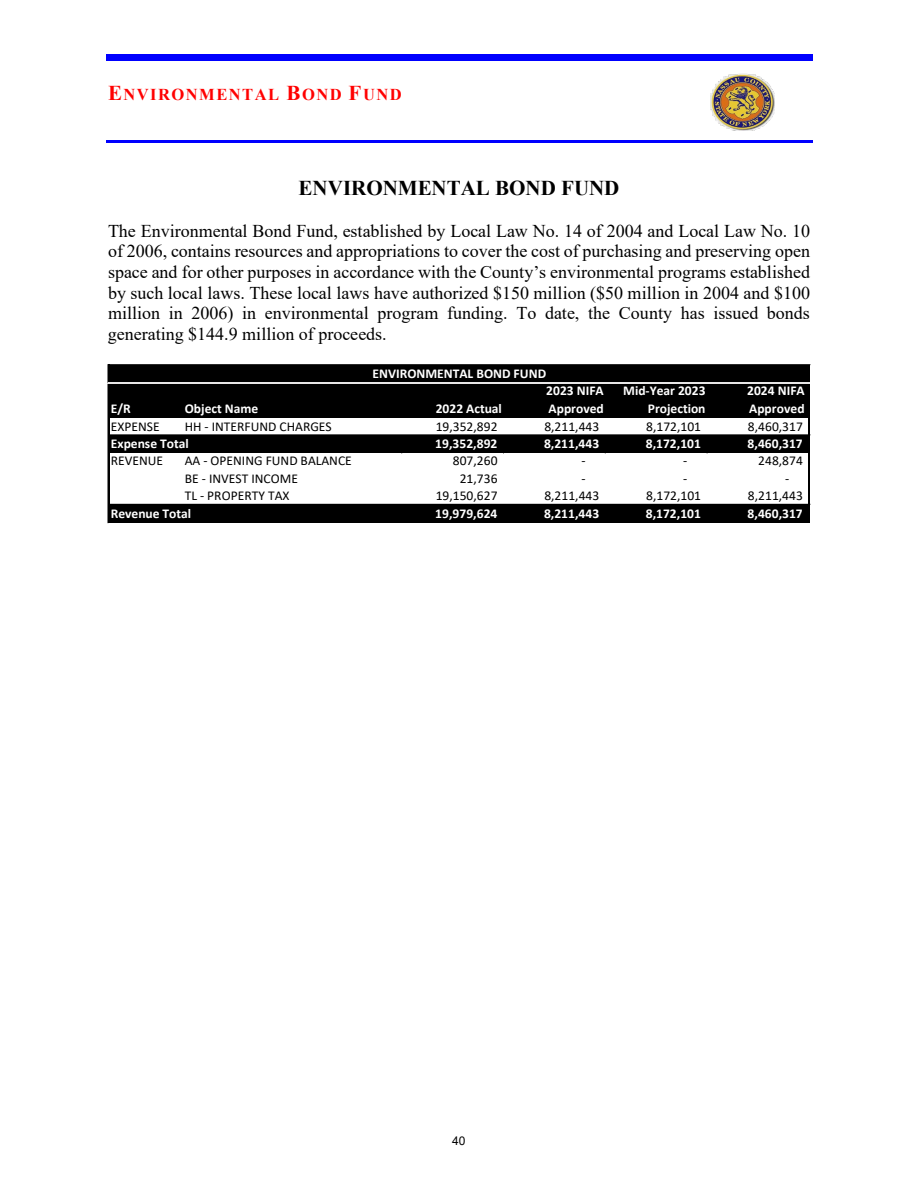
<style>
.page{position:relative;width:918px;height:1188px;background:#fff}
.page>*{position:absolute;margin:0;border:0;box-sizing:border-box;transform-origin:0 0}
.t1{font:700 21px "Times New Roman";letter-spacing:-.005em;color:#000}
.t2{font:18px/20.7px "Times New Roman";color:#000;text-align:justify}
.t3{font:700 16.5px "Times New Roman";letter-spacing:.09em;color:#f00}
.t4{font:13.5px "Calibri";color:#000}
.t5{font:700 13.5px/17.5px "Calibri";color:#fff}
.t6{font:700 13.5px "Calibri";color:#fff}
.t7{font:12px "Arial";color:#000}
.s1{font-size:21px}
.s2{font-style:inherit}
</style>
<div class="page">
<img style="left:711px;top:73px;width:64px;height:57px">
<div style="left:106px;top:54px;width:706px;height:5px;background:#00f"></div>
<hr style="left:106px;top:60px;width:706px;height:1px;background:#00f">
<hr style="left:106px;top:141px;width:706px;height:2px;background:#00f">
<div style="left:109px;top:366px;width:701px;height:52px;background:#000"></div>
<div style="left:109px;top:435px;width:701px;height:18px;background:#000"></div>
<div style="left:109px;top:505px;width:701px;height:17px;background:#000"></div>
<svg style="left:108px;top:365px;width:1px;height:17px"></svg>
<hr style="left:108px;top:384px;width:1px;height:139px;background:#000">
<hr style="left:809px;top:384px;width:1px;height:138px;background:#000">
<hr style="left:109px;top:364px;width:701px;height:1px;background:#000">
<hr style="left:109px;top:365px;width:701px;height:1px;background:#000">
<hr style="left:108px;top:382px;width:702px;height:2px;background:#e7e6e6">
<hr style="left:109px;top:504px;width:701px;height:1px;background:#000">
<hr style="left:109px;top:522px;width:74px;height:1px;background:#000">
<p class="t3" style="left:108px;top:82px;width:295px"><span class="s1">E</span>NVIRONMENTAL <span class="s1">B</span>OND <span class="s1">F</span>UND</p>
<h1 class="t1" style="left:299px;top:172px;width:322px">ENVIRONMENTAL BOND FUND</h1>
<p class="t2" style="left:108px;top:220px;width:704px">The Environmental Bond Fund, established by Local Law No. 14 of 2004 and Local Law No. 10 of 2006, contains resources and appropriations to cover the cost of purchasing and preserving open space and for other purposes in accordance with the County’s environmental programs established by such local laws. These local laws have authorized $150 million ($50 million in 2004 and $100 million in 2006) in environmental program funding. To date, the County has issued bonds generating $144.9 million of proceeds.</p>
<p class="t5" style="left:373px;top:364px;width:175px">ENVIRONMENTAL BOND FUND</p>
<p class="t5" style="left:111px;top:400px;width:22px">E/R</p>
<p class="t5" style="left:185px;top:400px;width:75px">Object Name</p>
<p class="t5" style="left:436px;top:399px;width:68px">2022 Actual</p>
<p class="t5" style="left:546px;top:382px;width:59px">2023 NIFA<br>Approved</p>
<p class="t5" style="left:623px;top:382px;width:84px;text-align:right">Mid-Year 2023<br>Projection</p>
<p class="t6" style="left:747px;top:381px;width:59px">2024 NIFA</p>
<p class="t6" style="left:749px;top:399px;width:57px">Approv<span class="s2">ed</span></p>
<p class="t4" style="left:111px;top:417px;width:50px">EXPENSE</p>
<p class="t4" style="left:185px;top:417px;width:148px">HH - INTERFUND CHARGES</p>
<p class="t4" style="left:436px;top:417px;width:63px">19,352,892</p>
<p class="t4" style="left:544px;top:417px;width:56px">8,211,443</p>
<p class="t4" style="left:646px;top:417px;width:56px">8,172,101</p>
<p class="t4" style="left:748px;top:417px;width:56px">8,460,317</p>
<p class="t5" style="left:111px;top:435px;width:79px">Expense Total</p>
<p class="t5" style="left:435px;top:435px;width:64px">19,352,892</p>
<p class="t5" style="left:544px;top:435px;width:57px">8,211,443</p>
<p class="t5" style="left:646px;top:435px;width:57px">8,172,101</p>
<p class="t5" style="left:748px;top:435px;width:57px">8,460,317</p>
<p class="t4" style="left:111px;top:452px;width:54px">REVENUE</p>
<p class="t4" style="left:185px;top:452px;width:169px">AA - OPENING FUND BALANCE</p>
<p class="t4" style="left:453px;top:452px;width:46px">807,260</p>
<p class="t4" style="left:581px;top:452px;width:6px">-</p>
<p class="t4" style="left:683px;top:452px;width:6px">-</p>
<p class="t4" style="left:758px;top:452px;width:46px">248,874</p>
<p class="t4" style="left:185px;top:469px;width:115px">BE - INVEST INCOME</p>
<p class="t4" style="left:460px;top:469px;width:39px">21,736</p>
<p class="t4" style="left:581px;top:469px;width:6px">-</p>
<p class="t4" style="left:683px;top:469px;width:6px">-</p>
<p class="t4" style="left:785px;top:469px;width:6px">-</p>
<p class="t4" style="left:185px;top:486px;width:106px">TL - PROPERTY TAX</p>
<p class="t4" style="left:436px;top:486px;width:63px">19,150,627</p>
<p class="t4" style="left:544px;top:486px;width:56px">8,211,443</p>
<p class="t4" style="left:646px;top:486px;width:56px">8,172,101</p>
<p class="t4" style="left:748px;top:486px;width:56px">8,211,443</p>
<p class="t5" style="left:111px;top:504px;width:82px">Revenue Total</p>
<p class="t5" style="left:435px;top:504px;width:64px">19,979,624</p>
<p class="t5" style="left:544px;top:504px;width:57px">8,211,443</p>
<p class="t5" style="left:646px;top:504px;width:57px">8,172,101</p>
<p class="t5" style="left:748px;top:504px;width:57px">8,460,317</p>
<p class="t7" style="left:452px;top:1132px;width:15px">40</p>
</div>
